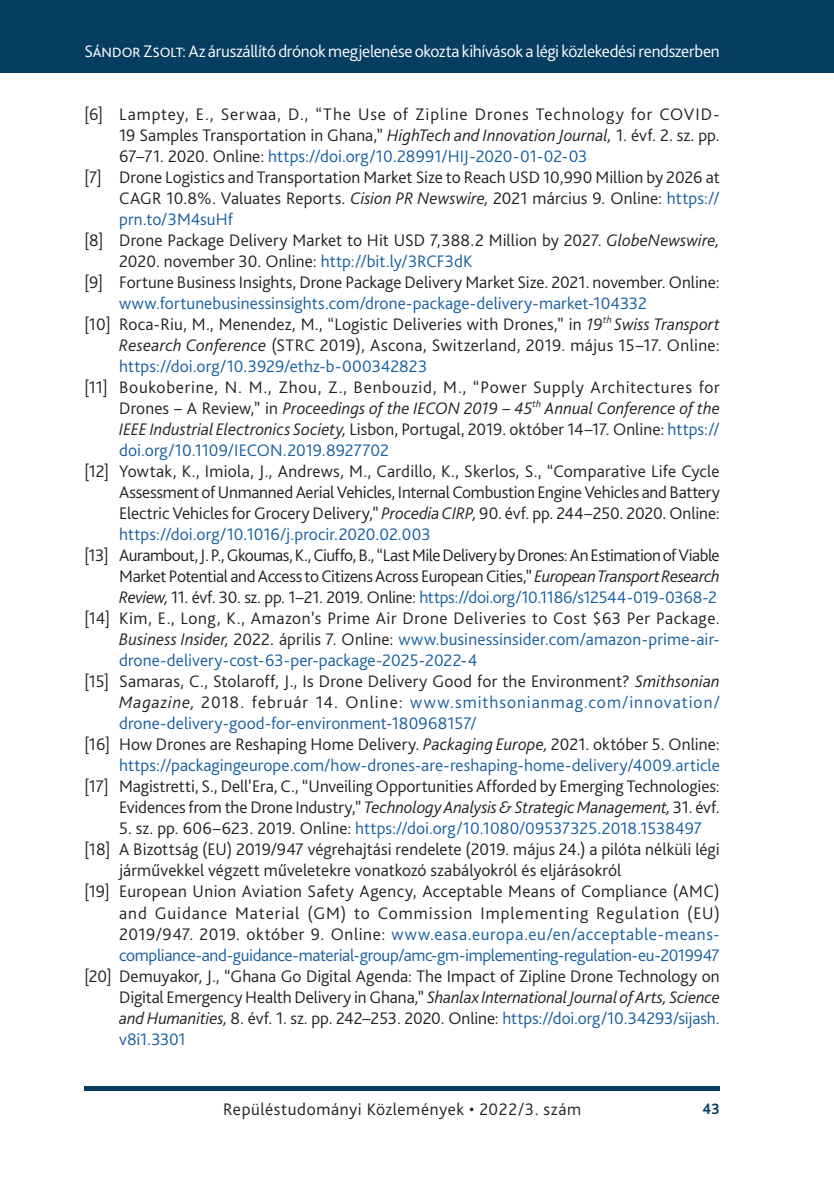
<style>
.page{position:relative;width:834px;height:1181px;background:#fff}
.page>*{position:absolute;margin:0;border:0;box-sizing:border-box;transform-origin:0 0}
._6__Bibliography_ite{font:300 17.5px/21px "Bliss Pro";letter-spacing:.005em;color:#231f20;text-align:justify}
._6__Bibliography_ite-2{font:300 17.5px/21px "Bliss Pro";color:#175d9e;text-align:right}
.t1{font:300 17.5px "Bliss Pro";letter-spacing:-.015em;color:#fff}
._6__Bibliography_ite-3{font:300 17.5px "Bliss Pro";letter-spacing:.03em;color:#231f20}
.t2{font:700 15.75px "Bliss Pro";color:#063e62;scale:.95 1}
.s1{font-style:italic}
.s2{color:#175d9e}
.s3{color:#231f20}
.s4{font-style:italic;color:#231f20}
</style>
<div class="page">
<div style="left:0;top:0;width:833px;height:73px;background:#063e62"></div>
<div style="left:84px;top:1086px;width:635px;height:5px;background:#063e62"></div>
<p class="t1" style="left:84px;top:41px;width:636px">Sándor Zsolt: Az áruszállító drónok megjelenése okozta kihívások a légi közlekedési rendszerben</p>
<p class="_6__Bibliography_ite" style="left:119px;top:103px;width:602px;text-indent:-35px">[6] Lamptey, E., Serwaa, D., “The Use of Zipline Drones Technology for COVID-19 Samples Transportation in Ghana,” <span class="s1">HighTech and Innovation Journal,</span> 1. évf. 2. sz. pp.<br>67–71. 2020. Online: <span class="s2">https://doi.org/10.28991/HIJ-2020-01-02-03</span></p>
<p class="_6__Bibliography_ite" style="left:119px;top:166px;width:602px;text-indent:-35px">[7] Drone Logistics and Transportation Market Size to Reach USD 10,990 Million by 2026 at CAGR 10.8%. Valuates Reports. <span class="s1">Cision PR Newswire,</span> 2021 március 9. Online: <span class="s2">https:// prn.to/3M4suHf</span></p>
<p class="_6__Bibliography_ite" style="left:119px;top:229px;width:602px;text-indent:-35px">[8] Drone Package Delivery Market to Hit USD 7,388.2 Million by 2027. <span class="s1">GlobeNewswire,<br></span>2020. november 30. Online: <span class="s2">http://bit.ly/3RCF3dK</span></p>
<p class="_6__Bibliography_ite" style="left:119px;top:271px;width:602px;text-indent:-35px">[9] Fortune Business Insights, Drone Package Delivery Market Size. 2021. november. Online: <span class="s2">www.fortunebusinessinsights.com/drone-package-delivery-market-104332</span></p>
<p class="_6__Bibliography_ite" style="left:119px;top:313px;width:602px;text-indent:-35px">[10] Roca-Riu, M., Menendez, M., “Logistic Deliveries with Drones,” in <span class="s1">19</span><sup>th</sup> <span class="s1">Swiss Transport Research Conference</span> (STRC 2019), Ascona, Switzerland, 2019. május 15–17. Online: <span class="s2">https://doi.org/10.3929/ethz-b-000342823</span></p>
<p class="_6__Bibliography_ite" style="left:119px;top:376px;width:602px;text-indent:-35px">[11] Boukoberine, N. M., Zhou, Z., Benbouzid, M., “Power Supply Architectures for Drones – A Review,” in <span class="s1">Proceedings of the IECON 2019 – 45</span><sup>th</sup> <span class="s1">Annual Conference of the IEEE Industrial Electronics Society,</span> Lisbon, Portugal, 2019. október 14–17. Online: <span class="s2">https:// doi.org/10.1109/IECON.2019.8927702</span></p>
<p class="_6__Bibliography_ite" style="left:119px;top:460px;width:602px;text-indent:-35px">[12] Yowtak, K., Imiola, J., Andrews, M., Cardillo, K., Skerlos, S., “Comparative Life Cycle Assessment of Unmanned Aerial Vehicles, Internal Combustion Engine Vehicles and Battery Electric Vehicles for Grocery Delivery,” <span class="s1">Procedia CIRP,</span> 90. évf. pp. 244–250. 2020. Online: <span class="s2">https://doi.org/10.1016/j.procir.2020.02.003</span></p>
<p class="_6__Bibliography_ite" style="left:119px;top:544px;width:602px;text-indent:-35px">[13] Aurambout, J. P., Gkoumas, K., Ciuffo, B., “Last Mile Delivery by Drones: An Estimation of Viable Market Potential and Access to Citizens Across European Cities,” <span class="s1">European Transport Research Review,</span> 11. évf. 30. sz. pp. 1–21. 2019. Online: <span class="s2">https://doi.org/10.1186/s12544-019-0368-2</span></p>
<p class="_6__Bibliography_ite" style="left:119px;top:607px;width:602px;text-indent:-35px">[14] Kim, E., Long, K., Amazon’s Prime Air Drone Deliveries to Cost $63 Per Package.<br><span class="s1">Business Insider,</span> 2022. április 7. Online: <span class="s2">www.businessinsider.com/amazon-prime-air&shy;drone-delivery-cost-63-per-package-2025-2022-4</span></p>
<p class="_6__Bibliography_ite" style="left:119px;top:670px;width:602px;text-indent:-35px">[15] Samaras, C., Stolaroff, J., Is Drone Delivery Good for the Environment? <span class="s1">Smithsonian Magazine,</span> 2018. február 14. Online: <span class="s2">www.smithsonianmag.com/innovation/ drone-delivery-good-for-environment-180968157/</span></p>
<p class="_6__Bibliography_ite-2" style="left:84px;top:733px;width:636px"><span class="s3">[16] How Drones are Reshaping Home Delivery.</span> <span class="s4">Packaging Europe,</span> <span class="s3">2021. október 5. Online: </span>https://packagingeurope.com/how-drones-are-reshaping-home-delivery/4009.article</p>
<p class="_6__Bibliography_ite" style="left:84px;top:775px;width:637px;text-align:right">[17] Magistretti, S., Dell’Era, C., “Unveiling Opportunities Afforded by Emerging Technologies:<br>Evidences from the Drone Industry,” <span class="s1">Technology Analysis &amp; Strategic Management,</span> 31. évf.</p>
<p class="_6__Bibliography_ite-2" style="left:119px;top:817px;width:584px"><span class="s3">5. sz. pp. 606–623. 2019. Online:</span> https://doi.org/10.1080/09537325.2018.1538497</p>
<p class="_6__Bibliography_ite" style="left:119px;top:838px;width:602px;text-indent:-35px">[18] A Bizottság (EU) 2019/947 végrehajtási rendelete (2019. május 24.) a pilóta nélküli légi járművekkel végzett műveletekre vonatkozó szabályokról és eljárásokról</p>
<p class="_6__Bibliography_ite" style="left:119px;top:880px;width:602px;text-indent:-35px">[19] European Union Aviation Safety Agency, Acceptable Means of Compliance (AMC) and Guidance Material (GM) to Commission Implementing Regulation (EU)<br>2019/947. 2019. október 9. Online: <span class="s2">www.easa.europa.eu/en/acceptable-means&shy;compliance-and-guidance-material-group/amc-gm-implementing-regulation-eu-2019947</span></p>
<p class="_6__Bibliography_ite" style="left:119px;top:964px;width:602px;text-indent:-35px">[20] Demuyakor, J., “Ghana Go Digital Agenda: The Impact of Zipline Drone Technology on Digital Emergency Health Delivery in Ghana,” <span class="s1">Shanlax International Journal of Arts, Science and Humanities,</span> 8. évf. 1. sz. pp. 242–253. 2020. Online: <span class="s2">https://doi.org/10.34293/sijash. v8i1.3301</span></p>
<p class="_6__Bibliography_ite-3" style="left:223px;top:1098px;width:359px">Repüléstudományi Közlemények • 2022/3. szám</p>
<p class="t2" style="left:702px;top:1099px;width:20px">43</p>
</div>
